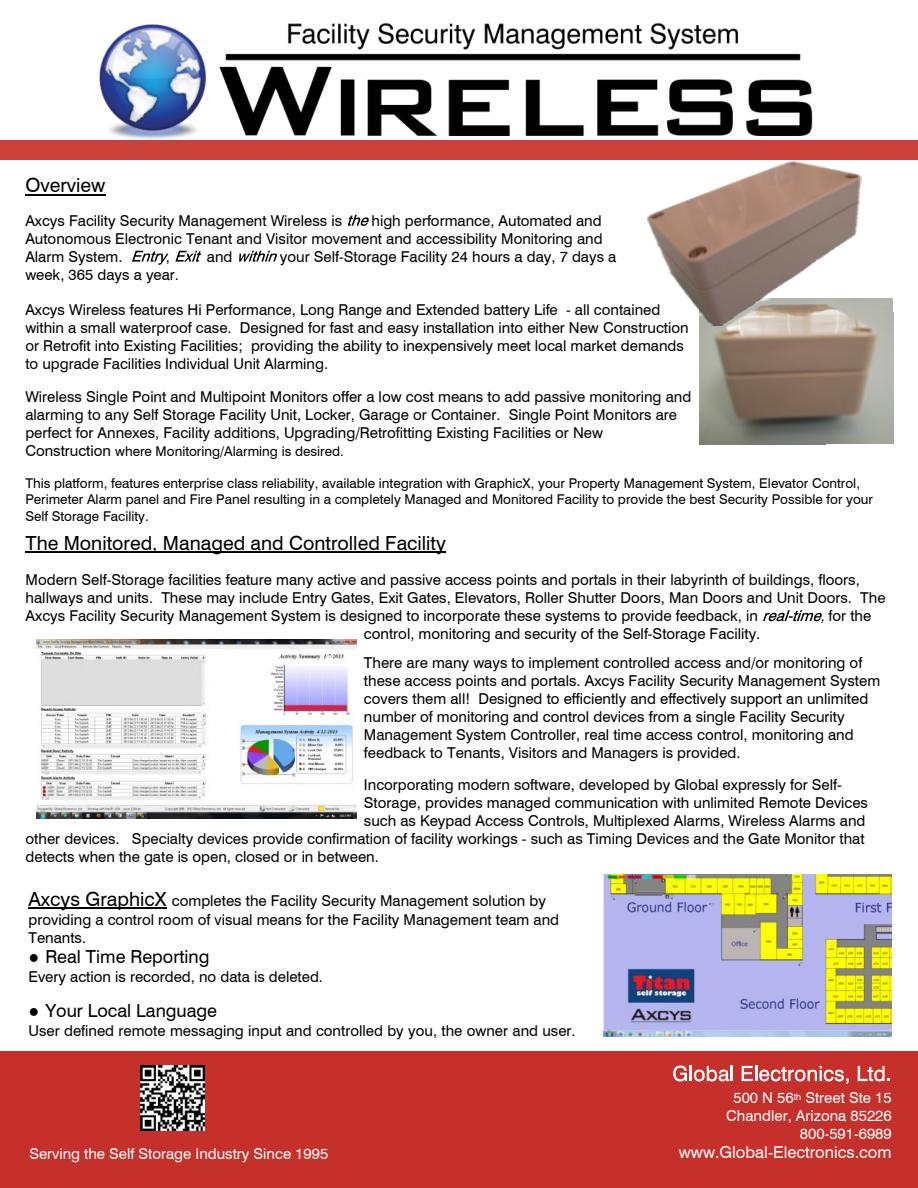
<style>
.page{position:relative;width:918px;height:1188px;background:#fff}
.page>*{position:absolute;margin:0;border:0;box-sizing:border-box;transform-origin:0 0}
.t1{font:19.5px "Swiss 721 BT";color:#000}
.t2{font:18px "Swiss 721 BT";color:#000}
.t3{font:16.5px "Swiss 721 BT";color:#fff}
.t4{font:15px/18px "Swiss 721 BT";color:#000}
.t5{font:15px/18px "Swiss 721 BT";color:#fff;text-align:right}
.t6{font:13.5px/16.2px "Swiss 721 BT";color:#000}
.s1{font-size:15px}
.s2{font-size:19.5px}
.s3{font-family:"Times New Roman"}
</style>
<div class="page">
<hr style="left:25px;top:194px;width:80px;height:1px;background:#000">
<svg style="left:348px;top:215px;width:21px;height:11px"></svg>
<svg style="left:132px;top:251px;width:37px;height:14px"></svg>
<svg style="left:175px;top:251px;width:26px;height:11px"></svg>
<svg style="left:239px;top:251px;width:38px;height:11px"></svg>
<div style="left:0;top:1051px;width:918px;height:137px;background:#c6302b"></div>
<img style="left:140px;top:1065px;width:65px;height:65px">
<svg style="left:673px;top:1066px;width:60px;height:16px"></svg>
<svg style="left:742px;top:1066px;width:107px;height:18px"></svg>
<svg style="left:858px;top:1066px;width:32px;height:15px"></svg>
<hr style="left:26px;top:552px;width:420px;height:1px;background:#000">
<svg style="left:763px;top:610px;width:61px;height:13px"></svg>
<div style="left:0;top:140px;width:918px;height:20px;background:#ca413c"></div>
<img style="left:99px;top:23px;width:714px;height:116px">
<img style="left:699px;top:298px;width:194px;height:146px">
<img style="left:646px;top:161px;width:216px;height:165px">
<img style="left:37px;top:639px;width:319px;height:180px">
<hr style="left:28px;top:908px;width:139px;height:1px;background:#000">
<img style="left:604px;top:875px;width:287px;height:162px">
<h1 class="t1" style="left:25px;top:177px;width:82px">Overview</h1>
<p class="t4" style="left:25px;top:213px;width:318px">Axcys Facility Security Management Wireless is</p>
<p class="t4" style="left:25px;top:213px;width:579px;text-align:justify;text-indent:346px">high performance, Automated and Autonomous Electronic Tenant and Visitor movement and accessibility Monitoring and Alarm System.</p>
<p class="t4" style="left:207px;top:249px;width:27px">and</p>
<p class="t4" style="left:280px;top:249px;width:338px">your Self-Storage Facility 24 hours a day, 7 days a</p>
<p class="t4" style="left:166px;top:249px;width:6px">,</p>
<p class="t4" style="left:25px;top:267px;width:155px">week, 365 days a year.</p>
<p class="t4" style="left:25px;top:303px;width:665px">Axcys Wireless features Hi Performance, Long Range and Extended battery Life - all contained within a small waterproof case. Designed for fast and easy installation into either New Construction or Retrofit into Existing Facilities; providing the ability to inexpensively meet local market demands to upgrade Facilities Individual Unit Alarming.</p>
<p class="t4" style="left:25px;top:389px;width:667px">Wireless Single Point and Multipoint Monitors offer a low cost means to add passive monitoring and alarming to any Self Storage Facility Unit, Locker, Garage or Container. Single Point Monitors are perfect for Annexes, Facility additions, Upgrading/Retrofitting Existing Facilities or New</p>
<p class="t6" style="left:25px;top:444px;width:320px"><span class="s1">Construction</span> where Monitoring/Alarming is desired.</p>
<p class="t6" style="left:25px;top:477px;width:849px">This platform, features enterprise class reliability, available integration with GraphicX, your Property Management System, Elevator Control,<br>Perimeter Alarm panel and Fire Panel resulting in a completely Managed and Monitored Facility to provide the best Security Possible for your<br>Self Storage Facility.</p>
<h1 class="t1" style="left:26px;top:535px;width:422px">The Monitored, Managed and Controlled Facility</h1>
<p class="t4" style="left:26px;top:572px;width:862px">Modern Self-Storage facilities feature many active and passive access points and portals in their labyrinth of buildings, floors, hallways and units. These may include Entry Gates, Exit Gates, Elevators, Roller Shutter Doors, Man Doors and Unit Doors. The<br>Axcys Facility Security Management System is designed to incorporate these systems to provide feedback, in</p>
<p class="t4" style="left:829px;top:608px;width:44px">for the</p>
<p class="t4" style="left:364px;top:621px;width:500px;line-height:28.8px">control, monitoring and security of the Self-Storage Facility.<br>There are many ways to implement controlled access and/or monitoring of</p>
<p class="t4" style="left:364px;top:673px;width:518px">these access points and portals. Axcys Facility Security Management System covers them all! Designed to efficiently and effectively support an unlimited number of monitoring and control devices from a single Facility Security Management System Controller, real time access control, monitoring and feedback to Tenants, Visitors and Managers is provided.</p>
<p class="t4" style="left:364px;top:777px;width:479px">Incorporating modern software, developed by Global expressly for Self-</p>
<p class="t4" style="left:364px;top:795px;width:506px">Storage, provides managed communication with unlimited Remote Devices</p>
<p class="t4" style="left:364px;top:813px;width:503px">such as Keypad Access Controls, Multiplexed Alarms, Wireless Alarms and</p>
<p class="t4" style="left:26px;top:831px;width:841px">other devices. Specialty devices provide confirmation of facility workings - such as Timing Devices and the Gate Monitor that</p>
<p class="t4" style="left:26px;top:849px;width:355px">detects when the gate is open, closed or in between.</p>
<p class="t4" style="left:28px;top:892px;width:532px;line-height:18.5px"><span class="s2">Axcys GraphicX</span> completes the Facility Security Management solution by providing a control room of visual means for the Facility Management team and<br>Tenants.</p>
<p class="t2" style="left:28px;top:950px;width:182px"><span class="s3">●</span> Real Time Reporting</p>
<p class="t4" style="left:28px;top:969px;width:296px">Every action is recorded, no data is deleted.</p>
<p class="t2" style="left:28px;top:1004px;width:190px"><span class="s3">●</span> Your Local Language</p>
<p class="t4" style="left:28px;top:1023px;width:549px">User defined remote messaging input and controlled by you, the owner and user.</p>
<p class="t5" style="left:29px;top:1146px;width:300px">Serving the Self Storage Industry Since 1995</p>
<p class="t5" style="left:726px;top:1090px;width:167px">500 N 56<sup>th</sup> Street Ste 15<br>Chandler, Arizona 85226<br>800-591-6989</p>
<p class="t3" style="left:679px;top:1146px;width:214px">www.Global-Electronics.com</p>
</div>
